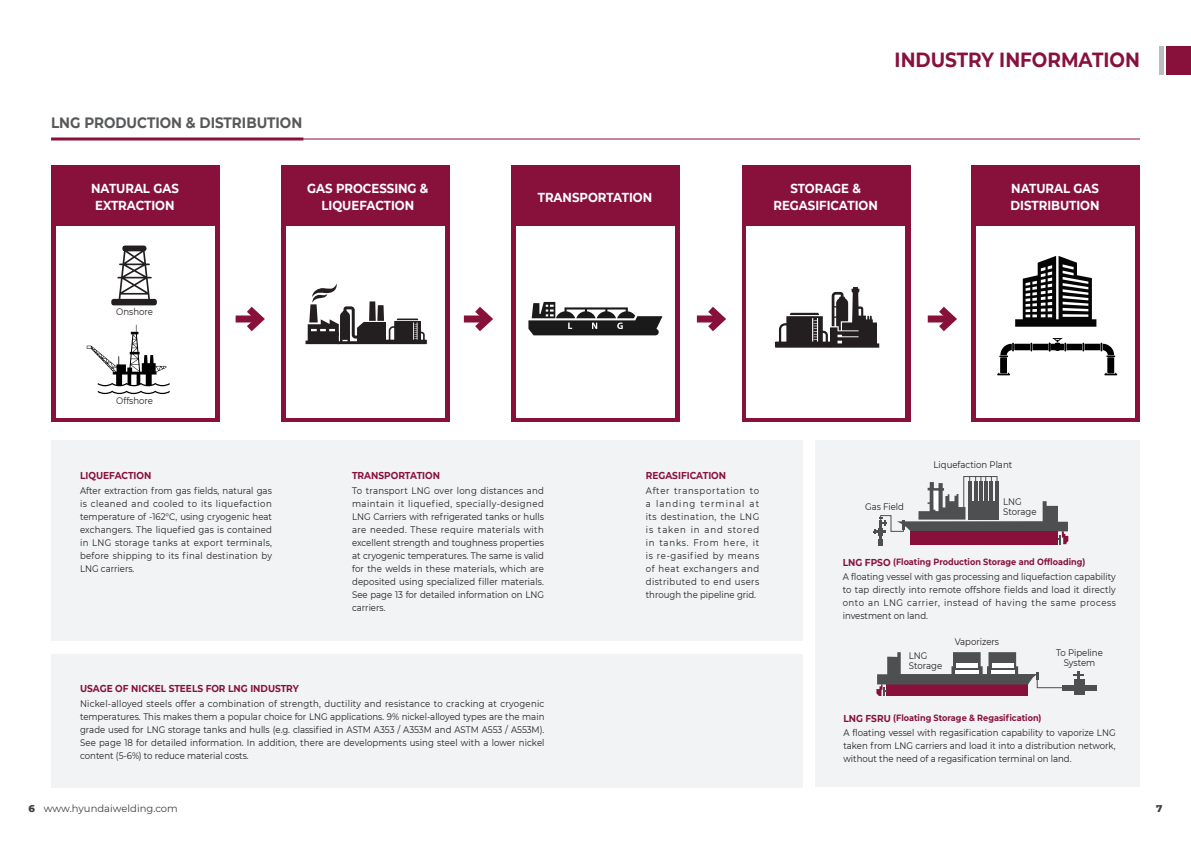
<style>
.page{position:relative;width:1191px;height:842px;background:#fff}
.page>*{position:absolute;margin:0;border:0;box-sizing:border-box;transform-origin:0 0}
.t1{font:700 20.5px "Montserrat";color:#88113c;scale:.9 1}
.t2{font:700 15px "Montserrat";color:#57585a;scale:.9 1}
.t3{font:700 13px "Montserrat";color:#fff;scale:.9 1}
.t4{font:700 10px "Montserrat";color:#88113c;scale:.9 1}
.t5{font:10px "Montserrat";color:#3e3e3f}
.t6{font:800 10px "Montserrat";color:#3e3e3f}
.t7{font:9.5px/13px "Montserrat";color:#231f20;text-align:justify;scale:.9 1}
.t8{font:700 9px "Montserrat";color:#88113c;scale:.9 1}
.s1{font-weight:800}
.s2{font-size:10px}
</style>
<div class="page">
<div style="left:51px;top:654px;width:751px;height:133px;background:#f2f3f4"></div>
<div style="left:51px;top:440px;width:751px;height:200px;background:#f2f3f4"></div>
<div style="left:815px;top:440px;width:325px;height:347px;background:#f2f3f4"></div>
<hr style="left:80px;top:138px;width:1060px;height:1px;background:#88113c">
<hr style="left:51px;top:137px;width:252px;height:3px;background:#88113c">
<div style="left:1166px;top:46px;width:25px;height:28px;background:#88113c"></div>
<hr style="left:1159px;top:46px;width:4px;height:28px;background:#bcbdc0">
<div style="left:51px;top:165px;width:169px;height:257px;background:#88113c"></div>
<div style="left:281px;top:165px;width:169px;height:257px;background:#88113c"></div>
<div style="left:511px;top:165px;width:169px;height:257px;background:#88113c"></div>
<div style="left:741px;top:165px;width:169px;height:257px;background:#88113c"></div>
<div style="left:971px;top:165px;width:169px;height:257px;background:#88113c"></div>
<div style="left:56px;top:226px;width:159px;height:191px;background:#fff"></div>
<div style="left:286px;top:226px;width:159px;height:191px;background:#fff"></div>
<div style="left:516px;top:226px;width:159px;height:191px;background:#fff"></div>
<div style="left:746px;top:226px;width:159px;height:191px;background:#fff"></div>
<div style="left:976px;top:226px;width:159px;height:191px;background:#fff"></div>
<div style="left:236px;top:315px;width:24px;height:7px;background:#88113c"></div>
<svg style="left:239px;top:306px;width:26px;height:26px"></svg>
<div style="left:464px;top:315px;width:24px;height:7px;background:#88113c"></div>
<svg style="left:468px;top:306px;width:25px;height:26px"></svg>
<div style="left:697px;top:315px;width:24px;height:7px;background:#88113c"></div>
<svg style="left:700px;top:306px;width:26px;height:26px"></svg>
<div style="left:927px;top:315px;width:25px;height:7px;background:#88113c"></div>
<svg style="left:931px;top:306px;width:26px;height:26px"></svg>
<svg style="left:87px;top:325px;width:83px;height:69px"></svg>
<svg style="left:528px;top:302px;width:134px;height:33px"></svg>
<svg style="left:775px;top:287px;width:104px;height:61px"></svg>
<div style="left:339px;top:301px;width:38px;height:45px;background:#dfdede"></div>
<div style="left:386px;top:312px;width:30px;height:34px;background:#dfdfdf"></div>
<svg style="left:305px;top:283px;width:122px;height:61px"></svg>
<div style="left:1032px;top:344px;width:16px;height:6px;background:#000"></div>
<svg style="left:1048px;top:338px;width:18px;height:13px"></svg>
<div style="left:1066px;top:344px;width:16px;height:6px;background:#000"></div>
<svg style="left:1082px;top:343px;width:2px;height:8px"></svg>
<div style="left:1084px;top:344px;width:16px;height:6px;background:#000"></div>
<svg style="left:1030px;top:343px;width:2px;height:8px"></svg>
<div style="left:1014px;top:344px;width:16px;height:6px;background:#000"></div>
<div style="left:1000px;top:358px;width:7px;height:15px;background:#000"></div>
<svg style="left:999px;top:343px;width:15px;height:14px"></svg>
<div style="left:1107px;top:358px;width:7px;height:15px;background:#000"></div>
<svg style="left:1100px;top:343px;width:15px;height:14px"></svg>
<svg style="left:997px;top:373px;width:13px;height:2px"></svg>
<svg style="left:1104px;top:373px;width:13px;height:2px"></svg>
<svg style="left:1015px;top:256px;width:81px;height:71px"></svg>
<svg style="left:111px;top:246px;width:46px;height:59px"></svg>
<hr style="left:124px;top:246px;width:21px;height:4px;background:#231f20">
<hr style="left:112px;top:300px;width:44px;height:4px;background:#231f20">
<svg style="left:873px;top:476px;width:195px;height:70px"></svg>
<div style="left:1062px;top:685px;width:34px;height:5px;background:#4e4f51"></div>
<div style="left:1073px;top:679px;width:11px;height:15px;background:#4e4f51"></div>
<svg style="left:1073px;top:671px;width:11px;height:8px"></svg>
<svg style="left:876px;top:652px;width:187px;height:44px"></svg>
<div style="left:956px;top:663px;width:21px;height:5px;background:#fff"></div>
<hr style="left:956px;top:670px;width:23px;height:3px;background:#fff">
<p class="t2" style="left:51px;top:111px;width:281px">LNG PRODUCTION &amp; DISTRIBUTION</p>
<p class="t3" style="left:91px;top:179px;width:99px">NATURAL GAS</p>
<p class="t3" style="left:95px;top:196px;width:90px">EXTRACTION</p>
<p class="t3" style="left:307px;top:179px;width:136px">GAS PROCESSING &amp;</p>
<p class="t3" style="left:321px;top:196px;width:105px">LIQUEFACTION</p>
<p class="t3" style="left:538px;top:188px;width:129px">TRANSPORTATION</p>
<p class="t1" style="left:894px;top:45px;width:274px">INDUSTRY INFORMATION</p>
<p class="t3" style="left:790px;top:179px;width:80px">STORAGE &amp;</p>
<p class="t3" style="left:773px;top:196px;width:117px">REGASIFICATION</p>
<p class="t3" style="left:1011px;top:179px;width:99px">NATURAL GAS</p>
<p class="t3" style="left:1010px;top:196px;width:100px">DISTRIBUTION</p>
<p class="t7" style="left:116px;top:305px;width:42px">Onshore</p>
<p class="t7" style="left:116px;top:394px;width:42px">Offshore</p>
<p class="t4" style="left:80px;top:469px;width:81px">LIQUEFACTION</p>
<p class="t7" style="left:80px;top:484px;width:215px">After extraction from gas fields, natural gas is cleaned and cooled to its liquefaction temperature of -162°C, using cryogenic heat exchangers. The liquefied gas is contained in LNG storage tanks at export terminals, before shipping to its final destination by LNG carriers.</p>
<p class="t4" style="left:352px;top:469px;width:99px">TRANSPORTATION</p>
<p class="t7" style="left:352px;top:484px;width:215px">To transport LNG over long distances and maintain it liquefied, specially-designed LNG Carriers with refrigerated tanks or hulls are needed. These require materials with excellent strength and toughness properties at cryogenic temperatures. The same is valid for the welds in these materials, which are deposited using specialized filler materials.<br>See page 13 for detailed information on LNG carriers.</p>
<p class="t4" style="left:80px;top:681px;width:245px">USAGE OF NICKEL STEELS FOR LNG INDUSTRY</p>
<p class="t7" style="left:80px;top:696px;width:517px">Nickel-alloyed steels offer a combination of strength, ductility and resistance to cracking at cryogenic temperatures. This makes them a popular choice for LNG applications. 9% nickel-alloyed types are the main grade used for LNG storage tanks and hulls (e.g. classified in ASTM A353 / A353M and ASTM A553 / A553M).<br>See page 18 for detailed information. In addition, there are developments using steel with a lower nickel content (5-6%) to reduce material costs.</p>
<p class="t5" style="left:29px;top:802px;width:151px"><span class="s1">6</span> www.hyundaiwelding.com</p>
<p class="t4" style="left:646px;top:469px;width:91px">REGASIFICATION</p>
<p class="t7" style="left:646px;top:484px;width:128px">After transportation to a landing terminal at its destination, the LNG is taken in and stored in tanks. From here, it is re-gasified by means of heat exchangers and distributed to end users through the pipeline grid.</p>
<p class="t7" style="left:865px;top:500px;width:45px">Gas Field</p>
<p class="t7" style="left:933px;top:458px;width:89px">Liquefaction Plant</p>
<p class="t7" style="left:1003px;top:495px;width:22px">LNG</p>
<p class="t7" style="left:1003px;top:505px;width:39px">Storage</p>
<p class="t8" style="left:842px;top:555px;width:271px"><span class="s2">LNG FPSO</span> (Floating Production Storage and Offloading)</p>
<p class="t7" style="left:842px;top:570px;width:305px">A floating vessel with gas processing and liquefaction capability to tap directly into remote offshore fields and load it directly onto an LNG carrier, instead of having the same process investment on land.</p>
<p class="t7" style="left:908px;top:648px;width:22px">LNG</p>
<p class="t7" style="left:908px;top:658px;width:39px">Storage</p>
<p class="t7" style="left:954px;top:635px;width:51px">Vaporizers</p>
<p class="t7" style="left:1056px;top:646px;width:54px">To Pipeline</p>
<p class="t7" style="left:1063px;top:656px;width:36px">System</p>
<p class="t8" style="left:843px;top:712px;width:222px"><span class="s2">LNG FSRU</span> (Floating Storage &amp; Regasification)</p>
<p class="t7" style="left:843px;top:726px;width:304px">A floating vessel with regasification capability to vaporize LNG taken from LNG carriers and load it into a distribution network, without the need of a regasification terminal on land.</p>
<p class="t6" style="left:1156px;top:801px;width:8px">7</p>
</div>
